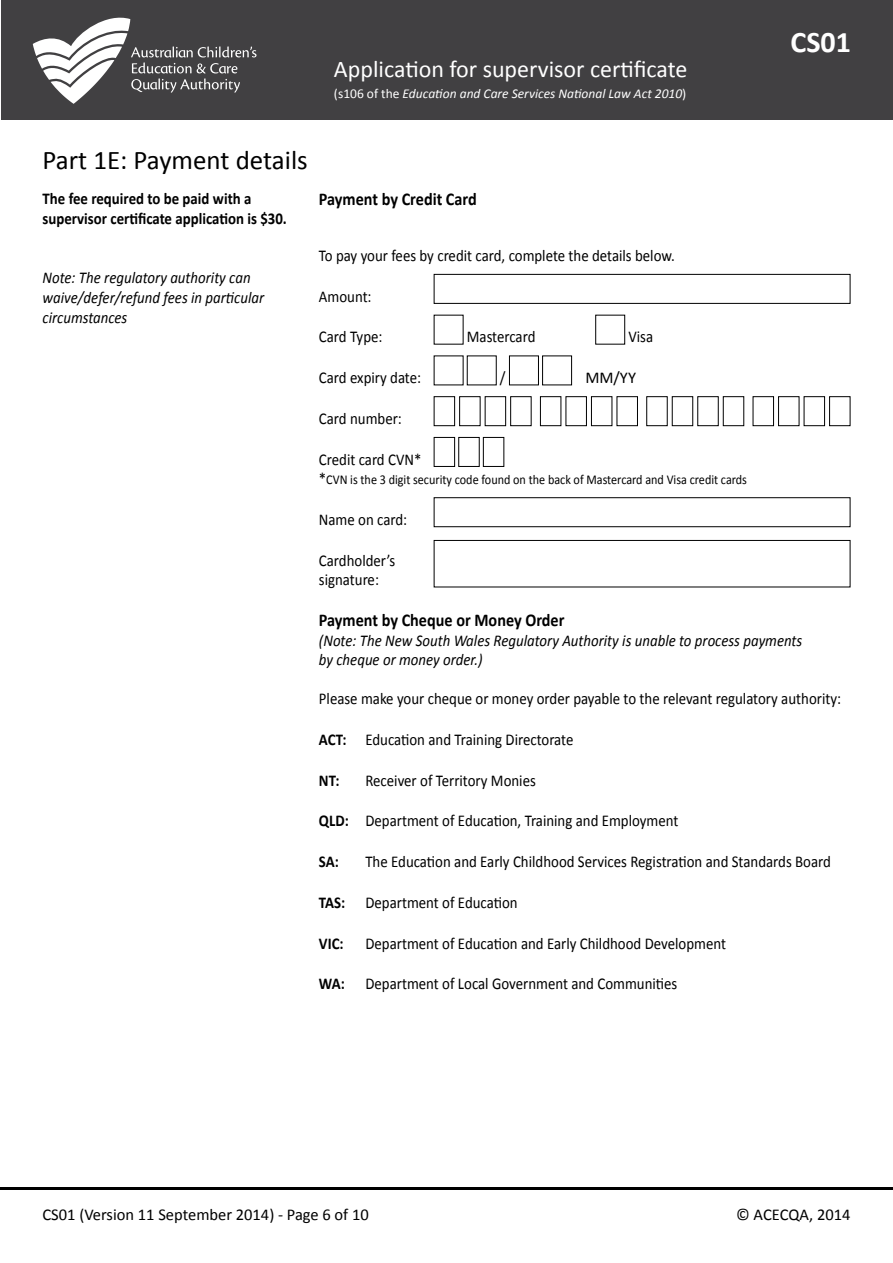
<style>
.page{position:relative;width:893px;height:1263px;background:#fff}
.page>*{position:absolute;margin:0;border:0;box-sizing:border-box;transform-origin:0 0}
.t1{font:700 30px "Calibri";color:#fff}
.t2{font:27px "Calibri";color:#000}
.t3{font:24px "Calibri";color:#fff}
.t4{font:700 18px "Calibri";color:#000;scale:.9 1}
.t5{font:16.5px/19.5px "Calibri";color:#000;scale:.9 1}
.t6{font:italic 16.5px/19.8px "Calibri";color:#000;scale:.9 1}
.t7{font:700 16.5px/19.8px "Calibri";color:#000;scale:.9 1}
.t8{font:16.5px "Calibri";color:#000}
.t9{font:13.5px "Calibri";color:#000;scale:.9 1}
.t10{font:italic 13.5px "Calibri";color:#fff}
.s1{font-style:normal}
.s2{font-size:16.5px}
.s3{font-weight:700}
</style>
<div class="page">
<hr style="left:0;top:1188px;width:893px;height:2px;background:#000">
<div style="left:1px;top:0;width:892px;height:119px;background:#414042"></div>
<svg style="left:33px;top:17px;width:224px;height:87px"></svg>
<div style="left:434px;top:274px;width:416px;height:30px;border:1px solid #000"></div>
<div style="left:595px;top:315px;width:30px;height:29px;border:1px solid #000"></div>
<div style="left:509px;top:355px;width:30px;height:30px;border:1px solid #000"></div>
<div style="left:542px;top:355px;width:30px;height:30px;border:1px solid #000"></div>
<div style="left:434px;top:396px;width:21px;height:30px;border:1px solid #000"></div>
<div style="left:459px;top:396px;width:21px;height:30px;border:1px solid #000"></div>
<div style="left:485px;top:396px;width:21px;height:30px;border:1px solid #000"></div>
<div style="left:510px;top:396px;width:21px;height:30px;border:1px solid #000"></div>
<div style="left:540px;top:396px;width:21px;height:30px;border:1px solid #000"></div>
<div style="left:566px;top:396px;width:21px;height:30px;border:1px solid #000"></div>
<div style="left:591px;top:396px;width:21px;height:30px;border:1px solid #000"></div>
<div style="left:617px;top:396px;width:21px;height:30px;border:1px solid #000"></div>
<div style="left:646px;top:396px;width:22px;height:30px;border:1px solid #000"></div>
<div style="left:672px;top:396px;width:21px;height:30px;border:1px solid #000"></div>
<div style="left:697px;top:396px;width:22px;height:30px;border:1px solid #000"></div>
<div style="left:723px;top:396px;width:21px;height:30px;border:1px solid #000"></div>
<div style="left:753px;top:396px;width:21px;height:30px;border:1px solid #000"></div>
<div style="left:778px;top:396px;width:21px;height:30px;border:1px solid #000"></div>
<div style="left:804px;top:396px;width:21px;height:30px;border:1px solid #000"></div>
<div style="left:829px;top:396px;width:21px;height:30px;border:1px solid #000"></div>
<div style="left:434px;top:437px;width:21px;height:30px;border:1px solid #000"></div>
<div style="left:458px;top:437px;width:22px;height:30px;border:1px solid #000"></div>
<div style="left:483px;top:437px;width:21px;height:30px;border:1px solid #000"></div>
<div style="left:434px;top:497px;width:416px;height:30px;border:1px solid #000"></div>
<div style="left:434px;top:540px;width:416px;height:47px;border:1px solid #000"></div>
<h3 class="t3" style="left:334px;top:54px;width:355px">Application for supervisor certificate</h3>
<p class="t10" style="left:334px;top:84px;width:354px"><span class="s1">(s106 of the</span> Education and Care Services National Law Act 2010<span class="s1">)</span></p>
<h1 class="t1" style="left:790px;top:23px;width:62px">CS01</h1>
<h2 class="t2" style="left:43px;top:143px;width:267px">Part 1E: Payment details</h2>
<p class="t7" style="left:43px;top:188px;width:273px">The fee required to be paid with a supervisor certificate application is $30.</p>
<p class="t6" style="left:43px;top:267px;width:248px">Note: The regulatory authority can waive/defer/refund fees in particular circumstances</p>
<p class="t4" style="left:319px;top:187px;width:177px">Payment by Credit Card</p>
<p class="t5" style="left:319px;top:246px;width:397px">To pay your fees by credit card, complete the details below.</p>
<p class="t5" style="left:319px;top:286px;width:60px">Amount:</p>
<p class="t5" style="left:319px;top:327px;width:72px">Card Type:</p>
<p class="t5" style="left:467px;top:327px;width:78px">Mastercard</p>
<p class="t5" style="left:628px;top:327px;width:29px">Visa</p>
<p class="t5" style="left:319px;top:368px;width:115px">Card expiry date:</p>
<p class="t5" style="left:500px;top:368px;width:8px">/</p>
<p class="t8" style="left:585px;top:367px;width:52px">MM/YY</p>
<p class="t5" style="left:319px;top:409px;width:94px">Card number:</p>
<p class="t5" style="left:319px;top:449px;width:115px">Credit card CVN*</p>
<p class="t9" style="left:319px;top:471px;width:477px"><span class="s2">*</span>CVN is the 3 digit security code found on the back of Mastercard and Visa credit cards</p>
<p class="t5" style="left:319px;top:510px;width:100px">Name on card:</p>
<p class="t5" style="left:319px;top:550px;width:86px">Cardholder’s signature:</p>
<p class="t4" style="left:319px;top:608px;width:274px">Payment by Cheque or Money Order</p>
<p class="t6" style="left:319px;top:630px;width:539px">(Note: The New South Wales Regulatory Authority is unable to process payments by cheque or money order.)</p>
<p class="t5" style="left:319px;top:689px;width:582px">Please make your cheque or money order payable to the relevant regulatory authority:</p>
<p class="t5" style="left:319px;top:730px;width:284px"><span class="s3">ACT:</span> Education and Training Directorate</p>
<p class="t7" style="left:319px;top:770px;width:24px">NT:</p>
<p class="t5" style="left:365px;top:770px;width:191px">Receiver of Territory Monies</p>
<p class="t5" style="left:319px;top:811px;width:401px"><span class="s3">QLD:</span> Department of Education, Training and Employment</p>
<p class="t7" style="left:319px;top:852px;width:24px">SA:</p>
<p class="t5" style="left:365px;top:852px;width:519px">The Education and Early Childhood Services Registration and Standards Board</p>
<p class="t5" style="left:319px;top:893px;width:222px"><span class="s3">TAS:</span> Department of Education</p>
<p class="t7" style="left:319px;top:933px;width:29px">VIC:</p>
<p class="t5" style="left:365px;top:933px;width:402px">Department of Education and Early Childhood Development</p>
<p class="t7" style="left:319px;top:974px;width:30px">WA:</p>
<p class="t5" style="left:365px;top:974px;width:348px">Department of Local Government and Communities</p>
<p class="t8" style="left:43px;top:1204px;width:328px">CS01 (Version 11 September 2014) - Page 6 of 10</p>
<p class="t8" style="left:736px;top:1204px;width:116px">© ACECQA, 2014</p>
</div>
